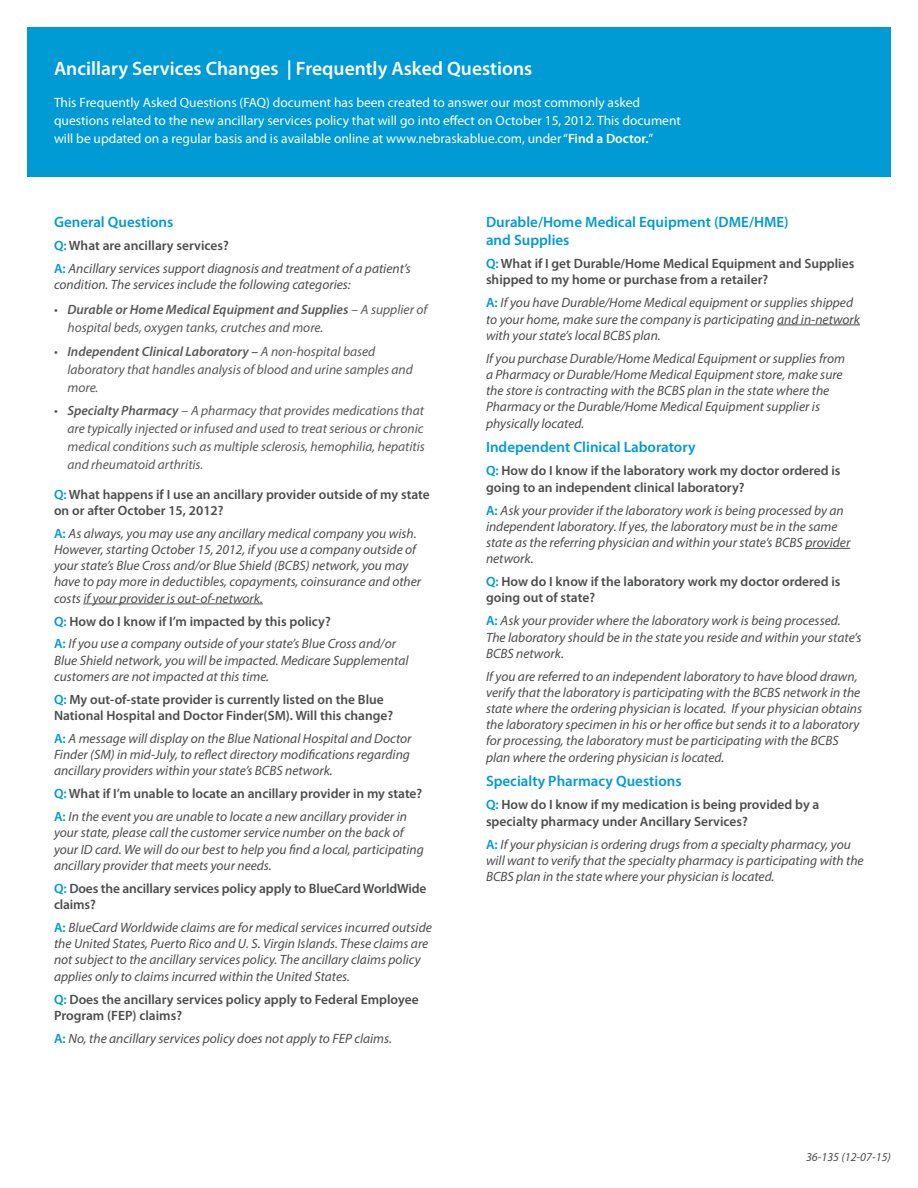
<style>
.page{position:relative;width:918px;height:1188px;background:#fff}
.page>*{position:absolute;margin:0;border:0;box-sizing:border-box;transform-origin:0 0}
.t1{font:600 19.5px "Myriad Pro";color:#fff}
.BODY{font:600 15px/18px "Myriad Pro";color:#009ad4}
.BODY-2{font:italic 13.5px/16.2px "Myriad Pro";color:#4b4c4d}
.BODY-3{font:600 13.5px/16.2px "Myriad Pro";color:#4b4c4d}
.t2{font:italic 13.5px/18px "Myriad Pro";color:#57585a}
.t3{font:13.5px/18px "Myriad Pro";color:#fff}
.t4{font:italic 12px "Myriad Pro";color:#4b4c4d}
.s1{font-weight:600}
.s2{color:#009ad4}
.s3{font-weight:600;font-style:normal;color:#009ad4}
.s4{font-style:normal}
</style>
<div class="page">
<div style="left:27px;top:27px;width:864px;height:150px;background:#009ad4"></div>
<hr style="left:83px;top:604px;width:180px;height:1px;background:#4b4c4d">
<hr style="left:777px;top:325px;width:83px;height:1px;background:#4b4c4d">
<hr style="left:805px;top:548px;width:45px;height:1px;background:#4b4c4d">
<p class="t1" style="left:54px;top:58px;width:480px">Ancillary Services Changes | Frequently Asked Questions</p>
<p class="t3" style="left:54px;top:94px;width:628px">This Frequently Asked Questions (FAQ) document has been created to answer our most commonly asked questions related to the new ancillary services policy that will go into effect on October 15, 2012. This document will be updated on a regular basis and is available online at www.nebraskablue.com, under “<span class="s1">Find a Doctor.</span>”</p>
<p class="BODY" style="left:54px;top:213px;width:121px">General Questions</p>
<p class="BODY-3" style="left:54px;top:238px;width:176px"><span class="s2">Q:</span> What are ancillary services?</p>
<p class="BODY-2" style="left:54px;top:260px;width:358px"><span class="s3">A:</span> Ancillary services support diagnosis and treatment of a patient’s condition. The services include the following categories:</p>
<p class="t2" style="left:68px;top:300px;width:361px;text-indent:-14px"><span class="s4">•</span> <span class="s1">Durable or Home Medical Equipment and Supplies</span> <span class="s4">–</span> A supplier of hospital beds, oxygen tanks, crutches and more.</p>
<p class="t2" style="left:68px;top:342px;width:347px;text-indent:-14px"><span class="s4">•</span> <span class="s1">Independent Clinical Laboratory –</span> A non-hospital based laboratory that handles analysis of blood and urine samples and more.</p>
<p class="t2" style="left:68px;top:401px;width:359px;text-align:justify;text-indent:-14px"><span class="s4">•</span> <span class="s1">Specialty Pharmacy</span> <span class="s4">–</span> A pharmacy that provides medications that are typically injected or infused and used to treat serious or chronic medical conditions such as multiple sclerosis, hemophilia, hepatitis and rheumatoid arthritis.</p>
<p class="BODY-3" style="left:54px;top:486px;width:377px"><span class="s2">Q:</span> What happens if I use an ancillary provider outside of my state on or after October 15, 2012?</p>
<p class="BODY-2" style="left:54px;top:525px;width:369px"><span class="s3">A:</span> As always, you may use any ancillary medical company you wish.<br>However, starting October 15, 2012, if you use a company outside of your state’s Blue Cross and/or Blue Shield (BCBS) network, you may have to pay more in deductibles, copayments, coinsurance and other costs if your provider is out-of-network.</p>
<p class="BODY-3" style="left:54px;top:613px;width:278px"><span class="s2">Q:</span> How do I know if I’m impacted by this policy?</p>
<p class="BODY-2" style="left:54px;top:636px;width:356px"><span class="s3">A:</span> If you use a company outside of your state’s Blue Cross and/or<br>Blue Shield network, you will be impacted. Medicare Supplemental customers are not impacted at this time.</p>
<p class="BODY-3" style="left:54px;top:691px;width:341px"><span class="s2">Q:</span> My out-of-state provider is currently listed on the Blue<br>National Hospital and Doctor Finder(SM). Will this change?</p>
<p class="BODY-2" style="left:54px;top:730px;width:359px;text-align:justify"><span class="s3">A:</span> A message will display on the Blue National Hospital and Doctor Finder (SM) in mid-July, to reflect directory modifications regarding ancillary providers within your state’s BCBS network.</p>
<p class="BODY-3" style="left:54px;top:786px;width:370px"><span class="s2">Q:</span> What if I’m unable to locate an ancillary provider in my state?</p>
<p class="BODY-2" style="left:54px;top:808px;width:371px"><span class="s3">A:</span> In the event you are unable to locate a new ancillary provider in your state, please call the customer service number on the back of your ID card. We will do our best to help you find a local, participating ancillary provider that meets your needs.</p>
<p class="BODY-3" style="left:54px;top:880px;width:374px"><span class="s2">Q:</span> Does the ancillary services policy apply to BlueCard WorldWide claims?</p>
<p class="BODY-2" style="left:54px;top:919px;width:379px"><span class="s3">A:</span> BlueCard Worldwide claims are for medical services incurred outside the United States, Puerto Rico and U. S. Virgin Islands. These claims are not subject to the ancillary services policy. The ancillary claims policy applies only to claims incurred within the United States.</p>
<p class="BODY-3" style="left:54px;top:991px;width:366px"><span class="s2">Q:</span> Does the ancillary services policy apply to Federal Employee<br>Program (FEP) claims?</p>
<p class="BODY-2" style="left:54px;top:1030px;width:339px"><span class="s3">A:</span> No, the ancillary services policy does not apply to FEP claims.</p>
<p class="BODY" style="left:486px;top:213px;width:304px">Durable/Home Medical Equipment (DME/HME) and Supplies</p>
<p class="BODY-3" style="left:486px;top:256px;width:370px"><span class="s2">Q:</span> What if I get Durable/Home Medical Equipment and Supplies shipped to my home or purchase from a retailer?</p>
<p class="BODY-2" style="left:486px;top:295px;width:376px"><span class="s3">A:</span> If you have Durable/Home Medical equipment or supplies shipped to your home, make sure the company is participating and in-network with your state’s local BCBS plan.</p>
<p class="BODY-2" style="left:486px;top:350px;width:361px">If you purchase Durable/Home Medical Equipment or supplies from a Pharmacy or Durable/Home Medical Equipment store, make sure the store is contracting with the BCBS plan in the state where the Pharmacy or the Durable/Home Medical Equipment supplier is physically located.</p>
<p class="BODY" style="left:486px;top:438px;width:211px">Independent Clinical Laboratory</p>
<p class="BODY-3" style="left:486px;top:463px;width:356px"><span class="s2">Q:</span> How do I know if the laboratory work my doctor ordered is going to an independent clinical laboratory?</p>
<p class="BODY-2" style="left:486px;top:502px;width:366px"><span class="s3">A:</span> Ask your provider if the laboratory work is being processed by an independent laboratory. If yes, the laboratory must be in the same state as the referring physician and within your state’s BCBS provider network.</p>
<p class="BODY-3" style="left:486px;top:574px;width:356px"><span class="s2">Q:</span> How do I know if the laboratory work my doctor ordered is going out of state?</p>
<p class="BODY-2" style="left:486px;top:612px;width:377px"><span class="s3">A:</span> Ask your provider where the laboratory work is being processed.<br>The laboratory should be in the state you reside and within your state’s<br>BCBS network.</p>
<p class="BODY-2" style="left:486px;top:668px;width:378px">If you are referred to an independent laboratory to have blood drawn, verify that the laboratory is participating with the BCBS network in the state where the ordering physician is located. If your physician obtains the laboratory specimen in his or her office but sends it to a laboratory for processing, the laboratory must be participating with the BCBS plan where the ordering physician is located.</p>
<p class="BODY" style="left:486px;top:773px;width:197px">Specialty Pharmacy Questions</p>
<p class="BODY-3" style="left:486px;top:797px;width:335px"><span class="s2">Q:</span> How do I know if my medication is being provided by a specialty pharmacy under Ancillary Services?</p>
<p class="BODY-2" style="left:486px;top:836px;width:379px"><span class="s3">A:</span> If your physician is ordering drugs from a specialty pharmacy, you will want to verify that the specialty pharmacy is participating with the<br>BCBS plan in the state where your physician is located.</p>
<p class="t4" style="left:806px;top:1149px;width:86px">36-135 (12-07-15)</p>
</div>
